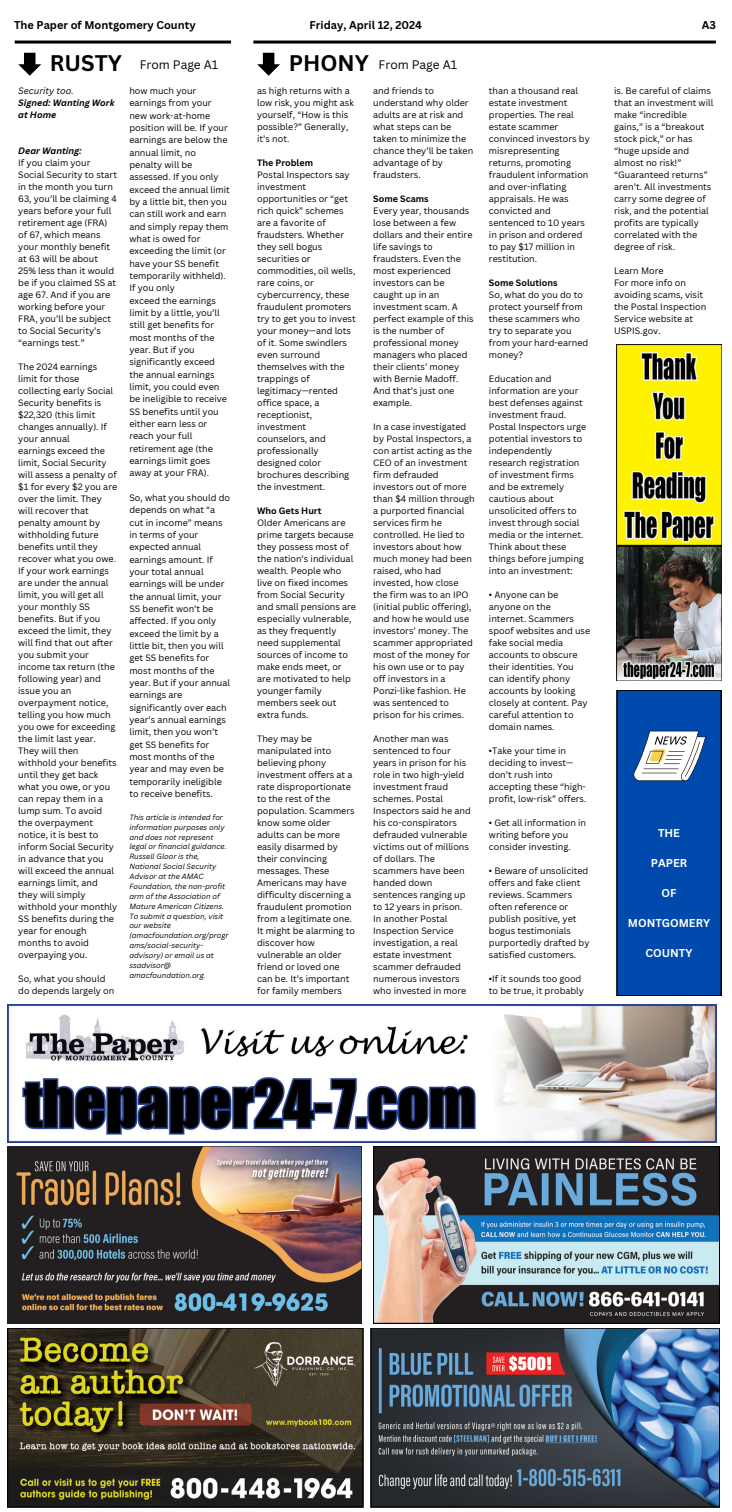
<style>
.page{position:relative;width:732px;height:1512px;background:#fff}
.page>*{position:absolute;margin:0;border:0;box-sizing:border-box;transform-origin:0 0}
.t1{font:700 22px "Canva Sans";color:#000}
.t2{font:12px "Canva Sans";color:#000}
.t3{font:700 11.1px "Canva Sans";color:#fff}
.t4{font:700 11px "Canva Sans";color:#000}
.t5{font:9px/12px "Canva Sans";color:#000}
.t6{font:italic 700 9px/12px "Canva Sans";color:#000}
.t7{font:italic 7.4px/9.9px "Canva Sans";color:#000}
.s1{font-weight:400}
.s2{font-weight:700;font-style:italic}
.s3{font-weight:700}
</style>
<div class="page">
<svg style="left:7px;top:1328px;width:356px;height:179px;background:#4d452d"></svg>
<svg style="left:371px;top:1328px;width:348px;height:179px;background:#45566b"></svg>
<svg style="left:373px;top:1146px;width:346px;height:178px;background:#6b767f"></svg>
<img style="left:8px;top:1146px;width:354px;height:178px">
<svg style="left:18px;top:53px;width:23px;height:23px"></svg>
<hr style="left:15px;top:41px;width:216px;height:3px;background:#000">
<img style="left:7px;top:1004px;width:708px;height:138px">
<svg style="left:257px;top:53px;width:23px;height:23px"></svg>
<hr style="left:253px;top:41px;width:462px;height:3px;background:#000">
<img style="left:616px;top:345px;width:105px;height:336px">
<svg style="left:616px;top:690px;width:105px;height:306px;background:#1355ac"></svg>
<h5 class="t4" style="left:14px;top:17px;width:183px">The Paper of Montgomery County</h5>
<h5 class="t4" style="left:309px;top:17px;width:114px">Friday, April 12, 2024</h5>
<h4 class="t4" style="left:701px;top:17px;width:16px">A3</h4>
<h5 class="t1" style="left:50px;top:48px;width:73px">RUSTY</h5>
<h5 class="t6" style="left:18px;top:84px;width:98px"><span class="s1">Security too.<br></span>Signed: Wanting Work at Home</h5>
<h5 class="t5" style="left:18px;top:144px;width:100px"><span class="s2">Dear Wanting:<br></span>If you claim your<br>Social Security to start in the month you turn<br>63, you’ll be claiming 4 years before your full retirement age (FRA) of 67, which means your monthly benefit at 63 will be about<br>25% less than it would be if you claimed SS at age 67. And if you are working before your<br>FRA, you’ll be subject to Social Security’s “earnings test.”</h5>
<h5 class="t5" style="left:18px;top:360px;width:101px">The 2024 earnings limit for those collecting early Social<br>Security benefits is $22,320 (this limit changes annually). If your annual<br>earnings exceed the limit, Social Security will assess a penalty of $1 for every $2 you are over the limit. They will recover that penalty amount by withholding future benefits until they recover what you owe.<br>If your work earnings are under the annual limit, you will get all your monthly SS benefits. But if you exceed the limit, they will find that out after you submit your income tax return (the following year) and issue you an overpayment notice, telling you how much you owe for exceeding the limit last year.<br>They will then withhold your benefits until they get back what you owe, or you can repay them in a lump sum. To avoid the overpayment notice, it is best to inform Social Security in advance that you will exceed the annual earnings limit, and they will simply withhold your monthly<br>SS benefits during the year for enough months to avoid overpaying you.</h5>
<p class="t5" style="left:18px;top:972px;width:98px">So, what you should do depends largely on</p>
<h5 class="t1" style="left:288px;top:48px;width:82px">PHONY</h5>
<h5 class="t5" style="left:257px;top:84px;width:98px">as high returns with a low risk, you might ask yourself, “How is this possible?” Generally, it’s not.</h5>
<h5 class="t5" style="left:257px;top:156px;width:100px"><span class="s3">The Problem<br></span>Postal Inspectors say investment opportunities or “get rich quick” schemes are a favorite of fraudsters. Whether they sell bogus securities or commodities, oil wells, rare coins, or cybercurrency, these fraudulent promoters try to get you to invest your money—and lots of it. Some swindlers even surround themselves with the trappings of legitimacy—rented office space, a receptionist, investment counselors, and professionally designed color brochures describing the investment.</h5>
<h5 class="t5" style="left:257px;top:504px;width:100px"><span class="s3">Who Gets Hurt<br></span>Older Americans are prime targets because they possess most of the nation’s individual wealth. People who live on fixed incomes from Social Security and small pensions are especially vulnerable, as they frequently need supplemental sources of income to make ends meet, or are motivated to help younger family members seek out extra funds.</h5>
<h5 class="t5" style="left:257px;top:732px;width:99px">They may be manipulated into believing phony investment offers at a rate disproportionate to the rest of the population. Scammers know some older adults can be more easily disarmed by their convincing messages. These<br>Americans may have difficulty discerning a fraudulent promotion from a legitimate one.<br>It might be alarming to discover how vulnerable an older friend or loved one can be. It’s important for family members</h5>
<p class="t2" style="left:140px;top:56px;width:80px">From Page A1</p>
<h5 class="t5" style="left:129px;top:84px;width:102px;line-height:12.3px">how much your earnings from your new work-at-home position will be. If your earnings are below the annual limit, no penalty will be assessed. If you only exceed the annual limit by a little bit, then you can still work and earn and simply repay them what is owed for exceeding the limit (or have your SS benefit temporarily withheld).<br>If you only<br>exceed the earnings limit by a little, you’ll still get benefits for most months of the year. But if you significantly exceed the annual earnings limit, you could even be ineligible to receive<br>SS benefits until you either earn less or reach your full retirement age (the earnings limit goes away at your FRA).</h5>
<h5 class="t5" style="left:129px;top:491px;width:102px;line-height:12.3px">So, what you should do depends on what “a cut in income” means in terms of your expected annual earnings amount. If your total annual earnings will be under the annual limit, your<br>SS benefit won’t be affected. If you only exceed the limit by a little bit, then you will get SS benefits for most months of the year. But if your annual earnings are significantly over each year’s annual earnings limit, then you won’t get SS benefits for most months of the year and may even be temporarily ineligible to receive benefits.</h5>
<h5 class="t7" style="left:129px;top:812px;width:101px">This article is intended for information purposes only and does not represent legal or financial guidance.<br>Russell Gloor is the,<br>National Social Security<br>Advisor at the AMAC<br>Foundation, the non-profit arm of the Association of<br>Mature American Citizens.<br>To submit a question, visit our website (amacfoundation.org/progr ams/social-security&shy;advisory) or email us at ssadvisor@</h5>
<h5 class="t7" style="left:129px;top:970px;width:78px">amacfoundation.org.</h5>
<h5 class="t2" style="left:378px;top:56px;width:80px">From Page A1</h5>
<h5 class="t5" style="left:373px;top:84px;width:101px">and friends to understand why older adults are at risk and what steps can be taken to minimize the chance they’ll be taken advantage of by fraudsters.</h5>
<h5 class="t5" style="left:373px;top:192px;width:102px"><span class="s3">Some Scams<br></span>Every year, thousands lose between a few dollars and their entire life savings to fraudsters. Even the most experienced investors can be caught up in an investment scam. A perfect example of this is the number of professional money managers who placed their clients’ money with Bernie Madoff.<br>And that’s just one example.</h5>
<h5 class="t5" style="left:373px;top:420px;width:103px">In a case investigated by Postal Inspectors, a con artist acting as the<br>CEO of an investment firm defrauded investors out of more than $4 million through a purported financial services firm he controlled. He lied to investors about how much money had been raised, who had invested, how close the firm was to an IPO (initial public offering), and how he would use investors’ money. The scammer appropriated most of the money for his own use or to pay off investors in a<br>Ponzi-like fashion. He was sentenced to prison for his crimes.</h5>
<h5 class="t5" style="left:373px;top:732px;width:99px">Another man was sentenced to four years in prison for his role in two high-yield investment fraud schemes. Postal<br>Inspectors said he and his co-conspirators defrauded vulnerable victims out of millions of dollars. The scammers have been handed down sentences ranging up to 12 years in prison.<br>In another Postal<br>Inspection Service investigation, a real estate investment scammer defrauded numerous investors who invested in more</h5>
<h2 class="t5" style="left:614px;top:84px;width:101px">is. Be careful of claims that an investment will make “incredible gains,” is a “breakout stock pick,” or has “huge upside and almost no risk!” “Guaranteed returns” aren’t. All investments carry some degree of risk, and the potential profits are typically correlated with the degree of risk.</h2>
<h2 class="t5" style="left:614px;top:264px;width:94px">Learn More<br>For more info on avoiding scams, visit the Postal Inspection<br>Service website at<br>USPIS.gov.</h2>
<h5 class="t5" style="left:488px;top:84px;width:102px">than a thousand real estate investment properties. The real estate scammer convinced investors by misrepresenting returns, promoting fraudulent information and over-inflating appraisals. He was convicted and sentenced to 10 years in prison and ordered to pay $17 million in restitution.</h5>
<h5 class="t5" style="left:488px;top:276px;width:101px"><span class="s3">Some Solutions<br></span>So, what do you do to protect yourself from these scammers who try to separate you from your hard-earned money?</h5>
<h5 class="t5" style="left:488px;top:372px;width:99px">Education and information are your best defenses against investment fraud.<br>Postal Inspectors urge potential investors to independently research registration of investment firms and be extremely cautious about unsolicited offers to invest through social media or the internet.<br>Think about these things before jumping into an investment:</h5>
<h5 class="t5" style="left:488px;top:588px;width:103px">• Anyone can be anyone on the internet. Scammers spoof websites and use fake social media accounts to obscure their identities. You can identify phony accounts by looking closely at content. Pay careful attention to domain names.</h5>
<p class="t5" style="left:488px;top:744px;width:99px">•Take your time in deciding to invest— don’t rush into accepting these “high&shy;profit, low-risk” offers.</p>
<p class="t5" style="left:488px;top:816px;width:99px">• Get all information in writing before you consider investing.</p>
<h2 class="t5" style="left:488px;top:864px;width:102px">• Beware of unsolicited offers and fake client reviews. Scammers often reference or publish positive, yet bogus testimonials purportedly drafted by satisfied customers.</h2>
<h2 class="t5" style="left:488px;top:972px;width:96px">•If it sounds too good to be true, it probably</h2>
<h2 class="t3" style="left:657px;top:825px;width:24px">THE</h2>
<p class="t3" style="left:650px;top:855px;width:38px">PAPER</p>
<p class="t3" style="left:661px;top:885px;width:16px">OF</p>
<p class="t3" style="left:627px;top:915px;width:84px">MONTGOMERY</p>
<p class="t3" style="left:645px;top:945px;width:49px">COUNTY</p>
</div>
